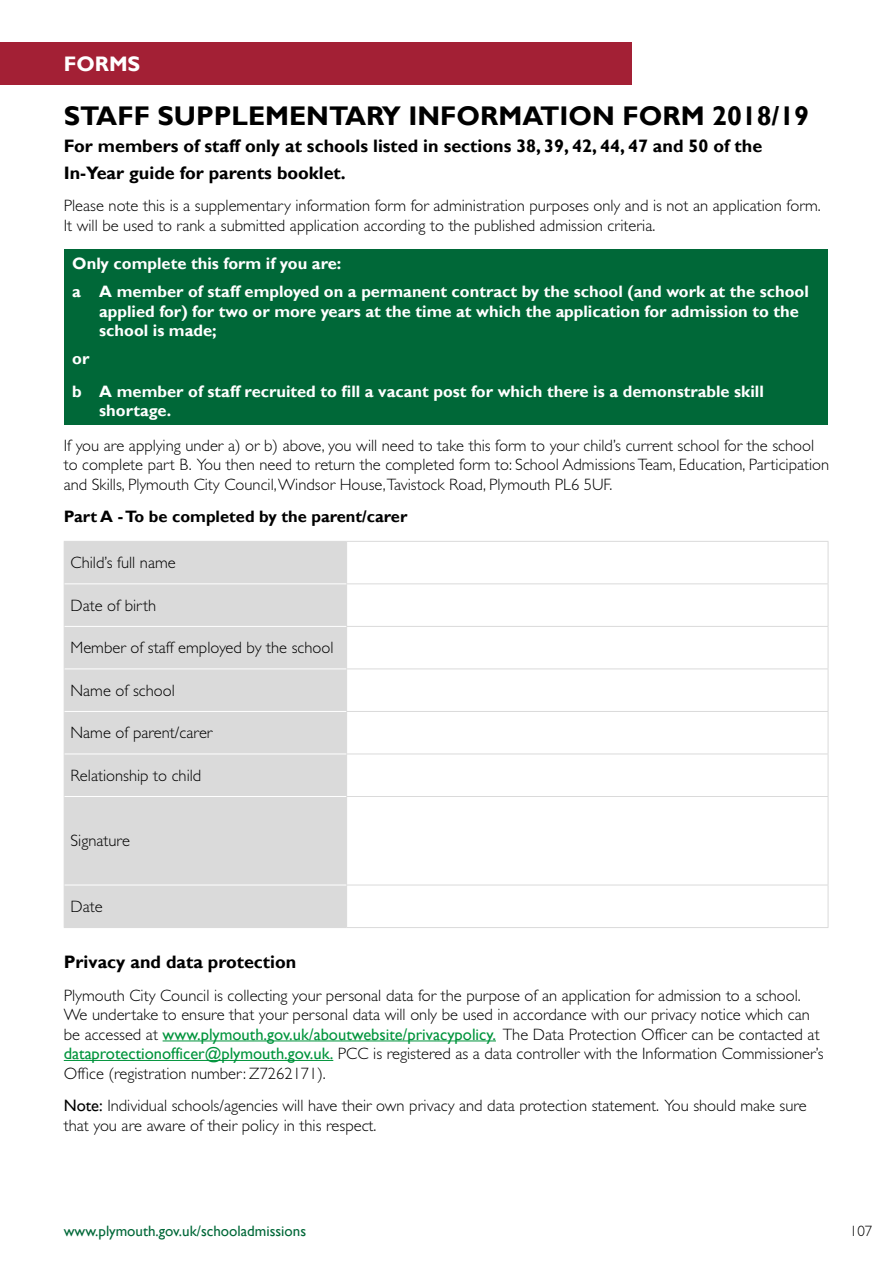
<style>
.page{position:relative;width:893px;height:1263px;background:#fff}
.page>*{position:absolute;margin:0;border:0;box-sizing:border-box;transform-origin:0 0}
.t1{font:700 27px "Gill Sans";color:#000}
.t2{font:700 21px "Gill Sans";color:#fff}
.t3{font:700 18px/27px "Gill Sans";color:#000}
.t4{font:300 16.5px/19.5px "Gill Sans Std";color:#000}
.t5{font:700 16.5px/28px "Gill Sans";color:#fff}
.t6{font:700 16.5px "Gill Sans";color:#000}
.t7{font:15px "Gill Sans";color:#006838}
.t8{font:300 15px "Gill Sans Std";color:#000}
.s1{font-family:"Gill Sans";font-weight:400;color:#00943c}
.s2{font-family:"Gill Sans";font-weight:400}
</style>
<div class="page">
<div style="left:0;top:43px;width:631px;height:42px;background:#a32035"></div>
<hr style="left:163px;top:1040px;width:333px;height:1px;background:#00943c">
<hr style="left:64px;top:1060px;width:269px;height:1px;background:#00943c">
<div style="left:64px;top:249px;width:764px;height:176px;background:#006838"></div>
<div style="left:65px;top:542px;width:281px;height:385px;background:#dadada"></div>
<hr style="left:64px;top:541px;width:283px;height:1px;background:#dadada">
<hr style="left:64px;top:542px;width:1px;height:42px;background:#dadada">
<hr style="left:347px;top:541px;width:481px;height:1px;background:#dadada">
<hr style="left:346px;top:542px;width:1px;height:41px;background:#dadada">
<hr style="left:828px;top:542px;width:1px;height:41px;background:#dadada">
<hr style="left:64px;top:584px;width:1px;height:42px;background:#dadada">
<hr style="left:346px;top:583px;width:482px;height:1px;background:#dadada">
<hr style="left:346px;top:584px;width:1px;height:42px;background:#dadada">
<hr style="left:828px;top:584px;width:1px;height:42px;background:#dadada">
<hr style="left:64px;top:626px;width:1px;height:43px;background:#dadada">
<hr style="left:346px;top:626px;width:482px;height:1px;background:#dadada">
<hr style="left:346px;top:627px;width:1px;height:41px;background:#dadada">
<hr style="left:828px;top:627px;width:1px;height:41px;background:#dadada">
<hr style="left:64px;top:669px;width:1px;height:42px;background:#dadada">
<hr style="left:346px;top:668px;width:482px;height:1px;background:#dadada">
<hr style="left:346px;top:669px;width:1px;height:42px;background:#dadada">
<hr style="left:828px;top:669px;width:1px;height:42px;background:#dadada">
<hr style="left:64px;top:711px;width:1px;height:43px;background:#dadada">
<hr style="left:346px;top:711px;width:482px;height:1px;background:#dadada">
<hr style="left:346px;top:712px;width:1px;height:42px;background:#dadada">
<hr style="left:828px;top:712px;width:1px;height:42px;background:#dadada">
<hr style="left:64px;top:754px;width:1px;height:42px;background:#dadada">
<hr style="left:346px;top:754px;width:482px;height:1px;background:#dadada">
<hr style="left:346px;top:754px;width:1px;height:42px;background:#dadada">
<hr style="left:828px;top:754px;width:1px;height:42px;background:#dadada">
<hr style="left:64px;top:796px;width:1px;height:89px;background:#dadada">
<hr style="left:346px;top:796px;width:482px;height:1px;background:#dadada">
<hr style="left:346px;top:797px;width:1px;height:88px;background:#dadada">
<hr style="left:828px;top:797px;width:1px;height:88px;background:#dadada">
<hr style="left:64px;top:885px;width:1px;height:42px;background:#dadada">
<hr style="left:346px;top:885px;width:482px;height:1px;background:#dadada">
<hr style="left:346px;top:885px;width:1px;height:42px;background:#dadada">
<hr style="left:828px;top:885px;width:1px;height:42px;background:#dadada">
<hr style="left:64px;top:927px;width:283px;height:1px;background:#dadada">
<hr style="left:347px;top:927px;width:481px;height:1px;background:#dadada">
<hr style="left:65px;top:583px;width:281px;height:1px;background:#fff">
<hr style="left:65px;top:626px;width:281px;height:1px;background:#fff">
<hr style="left:65px;top:668px;width:281px;height:1px;background:#fff">
<hr style="left:65px;top:711px;width:281px;height:1px;background:#fff">
<hr style="left:65px;top:754px;width:281px;height:1px;background:#fff">
<hr style="left:65px;top:796px;width:281px;height:1px;background:#fff">
<hr style="left:65px;top:885px;width:281px;height:1px;background:#fff">
<p class="t2" style="left:64px;top:51px;width:78px">FORMS</p>
<h1 class="t1" style="left:64px;top:100px;width:747px">STAFF SUPPLEMENTARY INFORMATION FORM 2018/19</h1>
<p class="t3" style="left:64px;top:133px;width:700px">For members of staff only at schools listed in sections 38, 39, 42, 44, 47 and 50 of the<br>In-Year guide for parents booklet.</p>
<p class="t4" style="left:64px;top:196px;width:759px">Please note this is a supplementary information form for administration purposes only and is not an application form.<br>It will be used to rank a submitted application according to the published admission criteria.</p>
<p class="t5" style="left:72px;top:250px;width:738px">Only complete this form if you are:<br>a A member of staff employed on a permanent contract by the school (and work at the school</p>
<p class="t5" style="left:99px;top:302px;width:701px;line-height:19.5px">applied for) for two or more years at the time at which the application for admission to the school is made;</p>
<p class="t5" style="left:72px;top:343px;width:693px;line-height:32.2px">or<br>b A member of staff recruited to fill a vacant post for which there is a demonstrable skill</p>
<p class="t5" style="left:99px;top:397px;width:73px">shortage.</p>
<p class="t4" style="left:64px;top:436px;width:767px">If you are applying under a) or b) above, you will need to take this form to your child’s current school for the school to complete part B. You then need to return the completed form to: School Admissions Team, Education, Participation and Skills, Plymouth City Council, Windsor House,Tavistock Road, Plymouth PL6 5UF.</p>
<p class="t6" style="left:64px;top:507px;width:345px">Part A - To be completed by the parent/carer</p>
<p class="t4" style="left:71px;top:553px;width:107px">Child’s full name</p>
<p class="t4" style="left:71px;top:596px;width:87px">Date of birth</p>
<p class="t4" style="left:71px;top:638px;width:264px">Member of staff employed by the school</p>
<p class="t4" style="left:71px;top:681px;width:106px">Name of school</p>
<p class="t4" style="left:71px;top:723px;width:143px">Name of parent/carer</p>
<p class="t4" style="left:71px;top:766px;width:132px">Relationship to child</p>
<p class="t4" style="left:71px;top:831px;width:61px">Signature</p>
<p class="t4" style="left:71px;top:897px;width:34px">Date</p>
<p class="t3" style="left:64px;top:949px;width:234px">Privacy and data protection</p>
<p class="t4" style="left:64px;top:985px;width:761px">Plymouth City Council is collecting your personal data for the purpose of an application for admission to a school.<br>We undertake to ensure that your personal data will only be used in accordance with our privacy notice which can be accessed at <span class="s1">www.plymouth.gov.uk/aboutwebsite/privacypolicy.</span> The Data Protection Officer can be contacted at <span class="s1">dataprotectionofficer@plymouth.gov.uk.</span> PCC is registered as a data controller with the Information Commissioner’s Office (registration number: Z7262171).</p>
<p class="t4" style="left:64px;top:1096px;width:745px"><span class="s2">Note:</span> Individual schools/agencies will have their own privacy and data protection statement. You should make sure that you are aware of their policy in this respect.</p>
<p class="t7" style="left:64px;top:1222px;width:244px">www.plymouth.gov.uk/schooladmissions</p>
<p class="t8" style="left:850px;top:1223px;width:24px">107</p>
</div>
